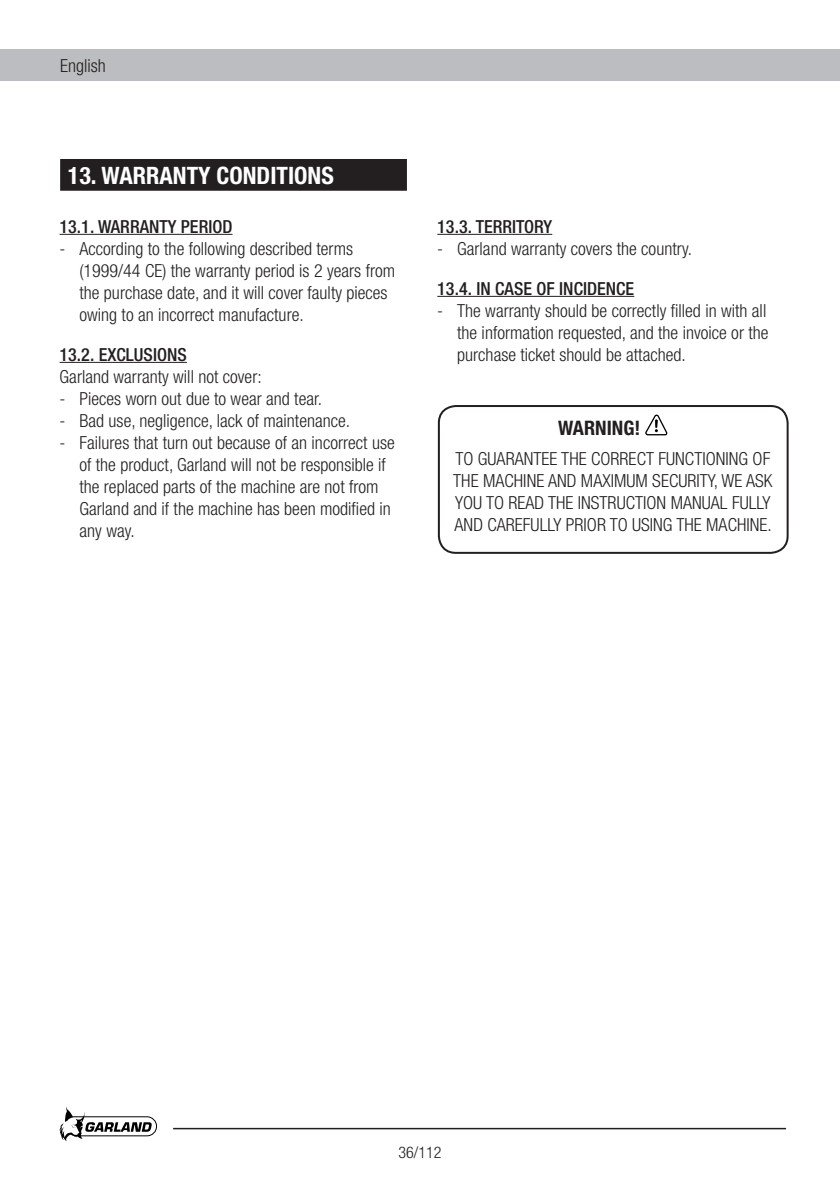
<style>
.page{position:relative;width:840px;height:1191px;background:#fff}
.page>*{position:absolute;margin:0;border:0;box-sizing:border-box;transform-origin:0 0}
.t1{font:700 condensed 24px "Helvetica Neue";color:#fff}
.t2{font:700 condensed 20px "Helvetica Neue";color:#231f20}
.t3{font:300 condensed 18px/22px "Helvetica Neue";color:#231f20}
.t4{font:500 condensed 18px "Helvetica Neue";color:#231f20}
.t5{font:300 condensed 16px "Helvetica Neue";color:#231f20}
</style>
<div class="page">
<div style="left:0;top:50px;width:839px;height:31px;background:#bcbdc0"></div>
<svg style="left:59px;top:1107px;width:98px;height:34px"></svg>
<hr style="left:173px;top:1127px;width:612px;height:2px;background:#231f20">
<hr style="left:60px;top:234px;width:172px;height:1px;background:#231f20">
<hr style="left:60px;top:362px;width:127px;height:1px;background:#231f20">
<hr style="left:437px;top:234px;width:115px;height:1px;background:#231f20">
<hr style="left:437px;top:296px;width:197px;height:1px;background:#231f20">
<div style="left:61px;top:160px;width:344px;height:30px;background:#231f20"></div>
<div style="left:60px;top:159px;width:346px;height:32px;border:2px solid #231f20"></div>
<svg style="left:645px;top:415px;width:22px;height:21px"></svg>
<div style="left:437px;top:405px;width:351px;height:149px;border:2px solid #231f20;border-radius:17px"></div>
<p class="t3" style="left:60px;top:55px;width:47px">English</p>
<h1 class="t1" style="left:68px;top:161px;width:267px">13. WARRANTY CONDITIONS</h1>
<p class="t4" style="left:60px;top:215px;width:174px">13.1. WARRANTY PERIOD</p>
<p class="t3" style="left:79px;top:237px;width:317px;text-indent:-20px">- According to the following described terms (1999/44 CE) the warranty period is 2 years from the purchase date, and it will cover faulty pieces owing to an incorrect manufacture.</p>
<p class="t4" style="left:60px;top:343px;width:129px">13.2. EXCLUSIONS</p>
<p class="t3" style="left:60px;top:365px;width:203px">Garland warranty will not cover:</p>
<p class="t3" style="left:60px;top:387px;width:264px">- Pieces worn out due to wear and tear.</p>
<p class="t3" style="left:60px;top:409px;width:292px">- Bad use, negligence, lack of maintenance.</p>
<p class="t3" style="left:79px;top:431px;width:316px;text-indent:-20px">- Failures that turn out because of an incorrect use of the product, Garland will not be responsible if the replaced parts of the machine are not from Garland and if the machine has been modified in any way.</p>
<p class="t4" style="left:437px;top:215px;width:116px">13.3. TERRITORY</p>
<p class="t3" style="left:437px;top:237px;width:256px">- Garland warranty covers the country.</p>
<p class="t4" style="left:437px;top:277px;width:198px">13.4. IN CASE OF INCIDENCE</p>
<p class="t3" style="left:457px;top:299px;width:312px;text-indent:-20px">- The warranty should be correctly filled in with all the information requested, and the invoice or the purchase ticket should be attached.</p>
<p class="t2" style="left:557px;top:416px;width:84px">WARNING!</p>
<p class="t3" style="left:453px;top:448px;width:320px;text-align:justify">TO GUARANTEE THE CORRECT FUNCTIONING OF THE MACHINE AND MAXIMUM SECURITY, WE ASK YOU TO READ THE INSTRUCTION MANUAL FULLY AND CAREFULLY PRIOR TO USING THE MACHINE.</p>
<p class="t5" style="left:398px;top:1143px;width:45px">36/112</p>
</div>
